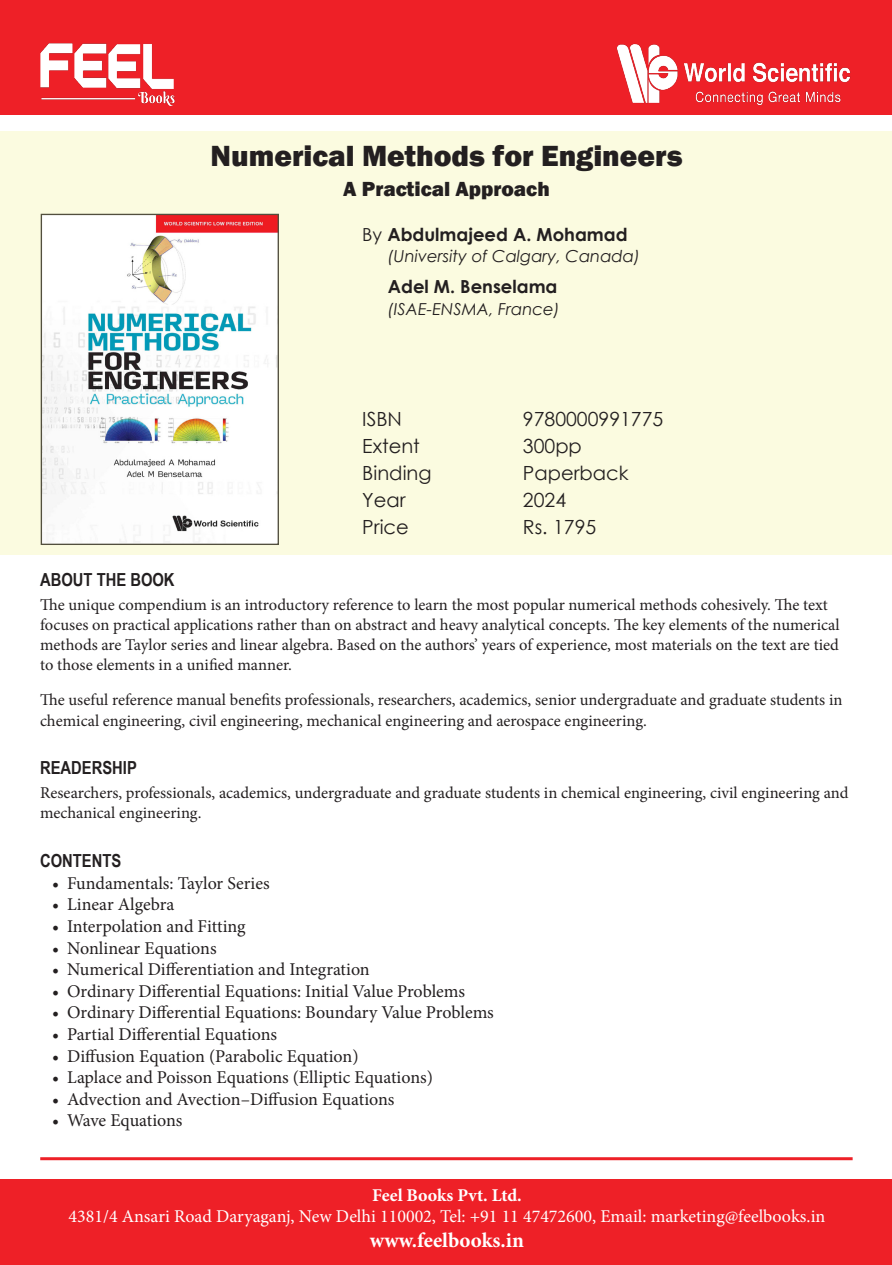
<style>
.page{position:relative;width:892px;height:1265px;background:#fff}
.page>*{position:absolute;margin:0;border:0;box-sizing:border-box;transform-origin:0 0}
.t1{font:800 30px "Franklin Gothic";color:#231f20}
.t2{font:800 21px "Franklin Gothic";color:#231f20}
.t3{font:700 21px "Minion Pro";color:#fff}
.t4{font:19.5px "Century Gothic";color:#231f20}
.t5{font:18px "Minion Pro";color:#231f20}
.t6{font:18px "Minion Pro";color:#fff}
.t7{font:700 18px "Century Gothic";color:#231f20}
.t8{font:700 18px "Arial Narrow";color:#231f20}
.t9{font:700 18px "Minion Pro";color:#fff}
.Text{font:16.5px/19.8px "Minion Pro";color:#231f20}
.t10{font:italic 16.5px "Century Gothic";color:#231f20}
.s1{font-weight:400}
</style>
<div class="page">
<div style="left:0;top:0;width:891px;height:115px;background:#ee2027"></div>
<img style="left:40px;top:43px;width:135px;height:63px">
<img style="left:616px;top:43px;width:235px;height:63px">
<div style="left:0;top:1179px;width:891px;height:86px;background:#ee2027"></div>
<div style="left:0;top:131px;width:891px;height:423px;background:#fbfbe0"></div>
<img style="left:43px;top:216px;width:234px;height:327px">
<div style="left:41px;top:214px;width:238px;height:331px;border:1px solid #524f3e"></div>
<hr style="left:40px;top:1157px;width:812px;height:3px;background:#ee2027">
<p class="t1" style="left:210px;top:137px;width:474px">Numerical Methods for Engineers</p>
<p class="t2" style="left:343px;top:176px;width:208px">A Practical Approach</p>
<p class="t7" style="left:362px;top:221px;width:267px"><span class="s1">By</span> Abdulmajeed A. Mohamad</p>
<p class="t10" style="left:388px;top:245px;width:254px">(University of Calgary, Canada)</p>
<p class="t7" style="left:388px;top:273px;width:171px">Adel M. Benselama</p>
<p class="t10" style="left:388px;top:297px;width:174px">(ISAE-ENSMA, France)</p>
<p class="t4" style="left:362px;top:405px;width:41px">ISBN</p>
<p class="t4" style="left:523px;top:405px;width:142px">9780000991775</p>
<p class="t4" style="left:362px;top:432px;width:59px">Extent</p>
<p class="t4" style="left:523px;top:432px;width:61px">300pp</p>
<p class="t4" style="left:362px;top:459px;width:71px">Binding</p>
<p class="t4" style="left:523px;top:459px;width:107px">Paperback</p>
<p class="t4" style="left:362px;top:486px;width:45px">Year</p>
<p class="t4" style="left:523px;top:486px;width:45px">2024</p>
<p class="t4" style="left:362px;top:513px;width:48px">Price</p>
<p class="t4" style="left:523px;top:513px;width:75px">Rs. 1795</p>
<p class="t8" style="left:40px;top:566px;width:136px">ABOUT THE BOOK</p>
<p class="Text" style="left:40px;top:595px;width:801px">The unique compendium is an introductory reference to learn the most popular numerical methods cohesively. The text focuses on practical applications rather than on abstract and heavy analytical concepts. The key elements of the numerical methods are Taylor series and linear algebra. Based on the authors’ years of experience, most materials on the text are tied to those elements in a unified manner.</p>
<p class="Text" style="left:40px;top:689px;width:803px;line-height:21px">The useful reference manual benefits professionals, researchers, academics, senior undergraduate and graduate students in chemical engineering, civil engineering, mechanical engineering and aerospace engineering.</p>
<p class="t8" style="left:40px;top:753px;width:98px">READERSHIP</p>
<p class="Text" style="left:40px;top:783px;width:809px">Researchers, professionals, academics, undergraduate and graduate students in chemical engineering, civil engineering and mechanical engineering.</p>
<p class="t8" style="left:40px;top:847px;width:83px">CONTENTS</p>
<p class="t5" style="left:52px;top:871px;width:219px">• Fundamentals: Taylor Series</p>
<p class="t5" style="left:52px;top:892px;width:124px">• Linear Algebra</p>
<p class="t5" style="left:52px;top:914px;width:195px">• Interpolation and Fitting</p>
<p class="t5" style="left:52px;top:936px;width:166px">• Nonlinear Equations</p>
<p class="t5" style="left:52px;top:957px;width:319px">• Numerical Differentiation and Integration</p>
<p class="t5" style="left:52px;top:979px;width:414px">• Ordinary Differential Equations: Initial Value Problems</p>
<p class="t5" style="left:52px;top:1000px;width:443px">• Ordinary Differential Equations: Boundary Value Problems</p>
<p class="t5" style="left:52px;top:1022px;width:226px">• Partial Differential Equations</p>
<p class="t5" style="left:52px;top:1044px;width:308px">• Diffusion Equation (Parabolic Equation)</p>
<p class="t5" style="left:52px;top:1065px;width:382px">• Laplace and Poisson Equations (Elliptic Equations)</p>
<p class="t5" style="left:52px;top:1087px;width:344px">• Advection and Avection–Diffusion Equations</p>
<p class="t5" style="left:52px;top:1108px;width:132px">• Wave Equations</p>
<p class="t9" style="left:372px;top:1182px;width:151px">Feel Books Pvt. Ltd.</p>
<p class="t6" style="left:69px;top:1204px;width:758px">4381/4 Ansari Road Daryaganj, New Delhi 110002, Tel: +91 11 47472600, Email: marketing@feelbooks.in</p>
<p class="t3" style="left:370px;top:1226px;width:156px">www.feelbooks.in</p>
</div>
